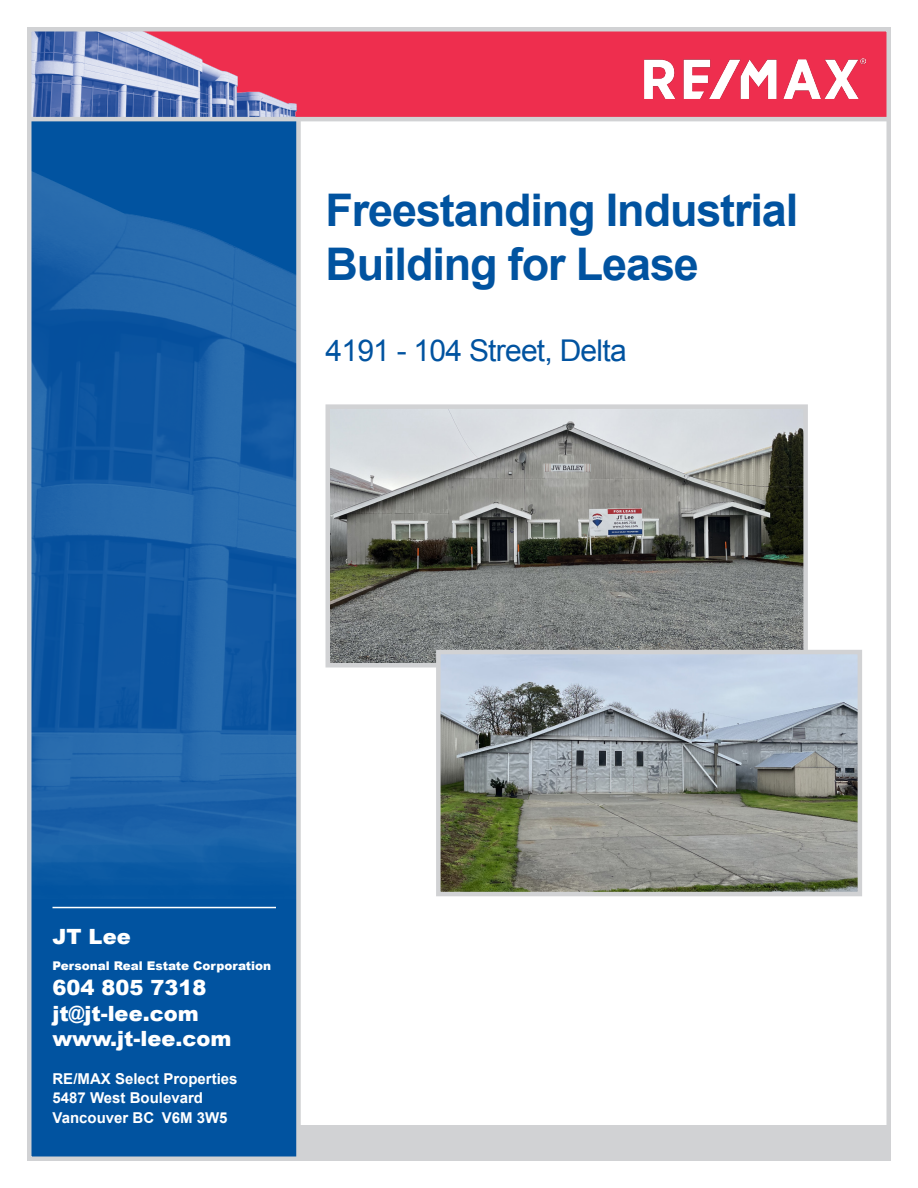
<style>
.page{position:relative;width:918px;height:1188px;background:#fff}
.page>*{position:absolute;margin:0;border:0;box-sizing:border-box;transform-origin:0 0}
.headings{font:700 45px/54px "Arial";letter-spacing:-.025em;color:#0153a0}
.subheading{font:30px "Arial";letter-spacing:-.025em;color:#0153a0}
.t1{font:900 21px/25.5px "Arial";color:#fff}
.t2{font:700 15px/19.5px "Arial";color:#fff}
.t3{font:900 12px "Arial";color:#fff}
</style>
<div class="page">
<div style="left:297px;top:1125px;width:594px;height:36px;background:#d1d2d4"></div>
<div style="left:30px;top:30px;width:859px;height:88px;background:#ee2e4e"></div>
<div style="left:30px;top:119px;width:269px;height:1040px;background:#0153a0"></div>
<hr style="left:52px;top:907px;width:224px;height:1px;background:#fff">
<img style="left:645px;top:58px;width:221px;height:41px">
<img style="left:32px;top:32px;width:265px;height:85px">
<hr style="left:27px;top:117px;width:864px;height:4px;background:#d1d2d4">
<img style="left:32px;top:171px;width:264px;height:710px">
<div style="left:296px;top:118px;width:5px;height:1043px;background:#d1d2d4"></div>
<div style="left:27px;top:27px;width:864px;height:1134px;border:4px solid #d1d2d4"></div>
<img style="left:331px;top:409px;width:472px;height:254px">
<div style="left:326px;top:404px;width:482px;height:264px;border:4px solid #d1d2d4"></div>
<img style="left:441px;top:655px;width:416px;height:236px">
<div style="left:436px;top:650px;width:426px;height:246px;border:4px solid #d1d2d4"></div>
<p class="headings" style="left:326px;top:185px;width:474px">Freestanding Industrial<br>Building for Lease</p>
<p class="subheading" style="left:326px;top:331px;width:303px">4191 - 104 Street, Delta</p>
<h3 class="t1" style="left:52px;top:923px;width:80px">JT Lee</h3>
<p class="t3" style="left:52px;top:957px;width:220px">Personal Real Estate Corporation</p>
<h3 class="t1" style="left:52px;top:974px;width:180px">604 805 7318 jt@jt-lee.com www.jt-lee.com</h3>
<p class="t2" style="left:52px;top:1069px;width:187px">RE/MAX Select Properties<br>5487 West Boulevard<br>Vancouver BC V6M 3W5</p>
</div>
